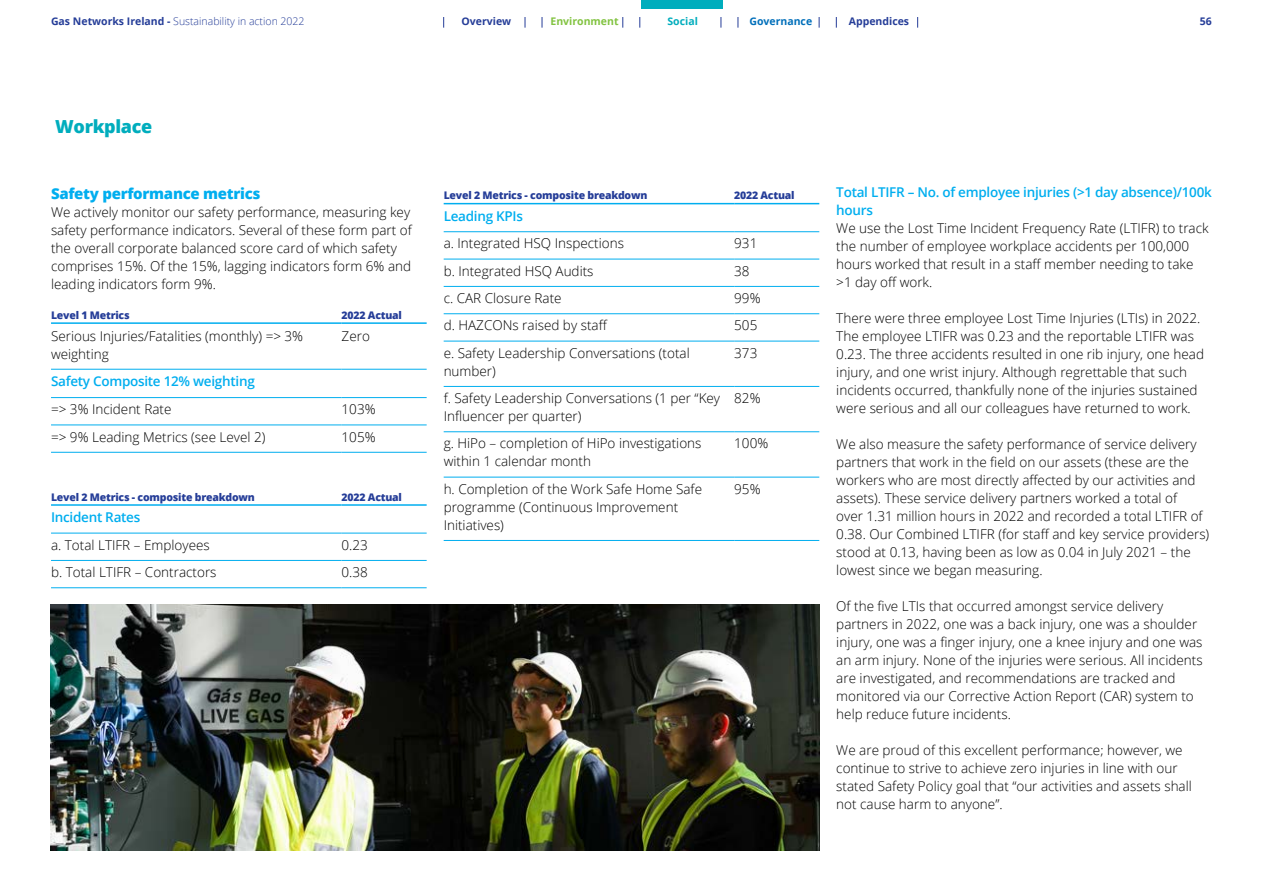
<style>
.page{position:relative;width:1263px;height:893px;background:#fff}
.page>*{position:absolute;margin:0;border:0;box-sizing:border-box;transform-origin:0 0}
.t1{font:800 18px "Open Sans";letter-spacing:-.02em;color:#00adbd}
.t2{font:800 15px "Open Sans";letter-spacing:-.02em;color:#00aeef}
.t3{font:300 13.5px/18px "Open Sans";color:#000}
.t4{font:600 13.5px/18px "Open Sans";letter-spacing:-.02em;color:#00aeef}
.t5{font:800 10.5px "Open Sans";letter-spacing:-.02em;color:#253d98}
.t6{font:300 10.5px "Open Sans";color:#253d98}
.t7{font:700 10.5px "Open Sans";color:#253d98}
.t8{font:700 10.5px "Open Sans";color:#82c341}
.t9{font:700 10.5px "Open Sans";color:#006fba}
.t10{font:700 10.5px "Open Sans";color:#00adbd}
.s1{font-weight:700}
</style>
<div class="page">
<hr style="left:51px;top:452px;width:291px;height:1px;background:#00aeef">
<hr style="left:342px;top:452px;width:85px;height:1px;background:#00aeef">
<hr style="left:51px;top:425px;width:291px;height:1px;background:#00aeef">
<hr style="left:342px;top:425px;width:85px;height:1px;background:#00aeef">
<hr style="left:51px;top:397px;width:291px;height:1px;background:#00aeef">
<hr style="left:342px;top:397px;width:85px;height:1px;background:#00aeef">
<hr style="left:51px;top:369px;width:291px;height:1px;background:#00aeef">
<hr style="left:342px;top:369px;width:85px;height:1px;background:#00aeef">
<hr style="left:51px;top:322px;width:291px;height:2px;background:#00aeef">
<hr style="left:342px;top:322px;width:85px;height:2px;background:#00aeef">
<hr style="left:51px;top:587px;width:291px;height:1px;background:#00aeef">
<hr style="left:342px;top:587px;width:85px;height:1px;background:#00aeef">
<hr style="left:51px;top:560px;width:291px;height:1px;background:#00aeef">
<hr style="left:342px;top:560px;width:85px;height:1px;background:#00aeef">
<hr style="left:51px;top:533px;width:291px;height:1px;background:#00aeef">
<hr style="left:342px;top:533px;width:85px;height:1px;background:#00aeef">
<hr style="left:51px;top:504px;width:291px;height:2px;background:#00aeef">
<hr style="left:342px;top:504px;width:85px;height:2px;background:#00aeef">
<hr style="left:444px;top:540px;width:290px;height:1px;background:#00aeef">
<hr style="left:734px;top:540px;width:85px;height:1px;background:#00aeef">
<hr style="left:444px;top:477px;width:290px;height:1px;background:#00aeef">
<hr style="left:734px;top:477px;width:85px;height:1px;background:#00aeef">
<hr style="left:444px;top:431px;width:290px;height:1px;background:#00aeef">
<hr style="left:734px;top:431px;width:85px;height:1px;background:#00aeef">
<hr style="left:444px;top:386px;width:290px;height:1px;background:#00aeef">
<hr style="left:734px;top:386px;width:85px;height:1px;background:#00aeef">
<hr style="left:444px;top:341px;width:290px;height:1px;background:#00aeef">
<hr style="left:734px;top:341px;width:85px;height:1px;background:#00aeef">
<hr style="left:444px;top:313px;width:290px;height:1px;background:#00aeef">
<hr style="left:734px;top:313px;width:85px;height:1px;background:#00aeef">
<hr style="left:444px;top:286px;width:290px;height:1px;background:#00aeef">
<hr style="left:734px;top:286px;width:85px;height:1px;background:#00aeef">
<hr style="left:444px;top:259px;width:290px;height:1px;background:#00aeef">
<hr style="left:734px;top:259px;width:85px;height:1px;background:#00aeef">
<hr style="left:444px;top:231px;width:290px;height:1px;background:#00aeef">
<hr style="left:734px;top:231px;width:85px;height:1px;background:#00aeef">
<hr style="left:444px;top:203px;width:290px;height:1px;background:#00aeef">
<hr style="left:734px;top:203px;width:85px;height:1px;background:#00aeef">
<img style="left:51px;top:605px;width:768px;height:245px">
<div style="left:642px;top:0;width:81px;height:9px;background:#00adbd"></div>
<p class="t6" style="left:51px;top:14px;width:255px"><span class="s1">Gas Networks Ireland -</span> Sustainability in action 2022</p>
<p class="t7" style="left:461px;top:14px;width:51px">Overview</p>
<p class="t8" style="left:550px;top:14px;width:70px">Environment</p>
<p class="t10" style="left:667px;top:14px;width:32px">Social</p>
<p class="t9" style="left:749px;top:14px;width:64px">Governance</p>
<p class="t7" style="left:849px;top:14px;width:62px">Appendices</p>
<p class="t7" style="left:1200px;top:14px;width:13px">56</p>
<h1 class="t1" style="left:55px;top:113px;width:99px">Workplace</h1>
<p class="t2" style="left:51px;top:182px;width:211px">Safety performance metrics</p>
<p class="t3" style="left:51px;top:202px;width:362px">We actively monitor our safety performance, measuring key safety performance indicators. Several of these form part of the overall corporate balanced score card of which safety comprises 15%. Of the 15%, lagging indicators form 6% and leading indicators form 9%.</p>
<p class="t5" style="left:51px;top:307px;width:80px">Level 1 Metrics</p>
<p class="t5" style="left:342px;top:307px;width:62px">2022 Actual</p>
<p class="t3" style="left:51px;top:326px;width:254px">Serious Injuries/Fatalities (monthly) =&gt; 3% weighting</p>
<p class="t3" style="left:342px;top:326px;width:30px">Zero</p>
<p class="t4" style="left:51px;top:372px;width:205px">Safety Composite 12% weighting</p>
<p class="t3" style="left:51px;top:400px;width:122px">=&gt; 3% Incident Rate</p>
<p class="t3" style="left:342px;top:400px;width:36px">103%</p>
<p class="t3" style="left:51px;top:427px;width:216px">=&gt; 9% Leading Metrics (see Level 2)</p>
<p class="t3" style="left:342px;top:427px;width:36px">105%</p>
<p class="t5" style="left:51px;top:489px;width:205px">Level 2 Metrics - composite breakdown</p>
<p class="t5" style="left:342px;top:489px;width:62px">2022 Actual</p>
<p class="t4" style="left:51px;top:508px;width:91px">Incident Rates</p>
<p class="t3" style="left:51px;top:535px;width:160px">a. Total LTIFR – Employees</p>
<p class="t3" style="left:342px;top:535px;width:28px">0.23</p>
<p class="t3" style="left:51px;top:563px;width:167px">b. Total LTIFR – Contractors</p>
<p class="t3" style="left:342px;top:563px;width:28px">0.38</p>
<p class="t5" style="left:444px;top:188px;width:205px">Level 2 Metrics - composite breakdown</p>
<p class="t5" style="left:734px;top:188px;width:62px">2022 Actual</p>
<p class="t4" style="left:444px;top:207px;width:81px">Leading KPIs</p>
<p class="t3" style="left:444px;top:234px;width:182px">a. Integrated HSQ Inspections</p>
<p class="t3" style="left:734px;top:234px;width:25px">931</p>
<p class="t3" style="left:444px;top:261px;width:151px">b. Integrated HSQ Audits</p>
<p class="t3" style="left:734px;top:261px;width:17px">38</p>
<p class="t3" style="left:444px;top:289px;width:120px">c. CAR Closure Rate</p>
<p class="t3" style="left:734px;top:289px;width:28px">99%</p>
<p class="t3" style="left:444px;top:316px;width:165px">d. HAZCONs raised by staff</p>
<p class="t3" style="left:734px;top:316px;width:25px">505</p>
<p class="t3" style="left:444px;top:344px;width:248px">e. Safety Leadership Conversations (total number)</p>
<p class="t3" style="left:734px;top:344px;width:25px">373</p>
<p class="t3" style="left:444px;top:389px;width:278px">f. Safety Leadership Conversations (1 per “Key<br>Influencer per quarter)</p>
<p class="t3" style="left:734px;top:389px;width:28px">82%</p>
<p class="t3" style="left:444px;top:434px;width:259px">g. HiPo – completion of HiPo investigations within 1 calendar month</p>
<p class="t3" style="left:734px;top:434px;width:36px">100%</p>
<p class="t3" style="left:444px;top:480px;width:260px">h. Completion of the Work Safe Home Safe programme (Continuous Improvement<br>Initiatives)</p>
<p class="t3" style="left:734px;top:479px;width:28px">95%</p>
<p class="t4" style="left:836px;top:183px;width:377px">Total LTIFR – No. of employee injuries (&gt;1 day absence)/100k hours</p>
<p class="t3" style="left:836px;top:219px;width:374px">We use the Lost Time Incident Frequency Rate (LTIFR) to track the number of employee workplace accidents per 100,000 hours worked that result in a staff member needing to take &gt;1 day off work.</p>
<p class="t3" style="left:836px;top:309px;width:369px">There were three employee Lost Time Injuries (LTIs) in 2022.<br>The employee LTIFR was 0.23 and the reportable LTIFR was 0.23. The three accidents resulted in one rib injury, one head injury, and one wrist injury. Although regrettable that such incidents occurred, thankfully none of the injuries sustained were serious and all our colleagues have returned to work.</p>
<p class="t3" style="left:836px;top:435px;width:374px">We also measure the safety performance of service delivery partners that work in the field on our assets (these are the workers who are most directly affected by our activities and assets). These service delivery partners worked a total of<br>over 1.31 million hours in 2022 and recorded a total LTIFR of 0.38. Our Combined LTIFR (for staff and key service providers) stood at 0.13, having been as low as 0.04 in July 2021 – the lowest since we began measuring.</p>
<p class="t3" style="left:836px;top:597px;width:368px">Of the five LTIs that occurred amongst service delivery partners in 2022, one was a back injury, one was a shoulder injury, one was a finger injury, one a knee injury and one was an arm injury. None of the injuries were serious. All incidents are investigated, and recommendations are tracked and monitored via our Corrective Action Report (CAR) system to help reduce future incidents.</p>
<p class="t3" style="left:836px;top:741px;width:357px">We are proud of this excellent performance; however, we continue to strive to achieve zero injuries in line with our stated Safety Policy goal that “our activities and assets shall not cause harm to anyone”.</p>
</div>
